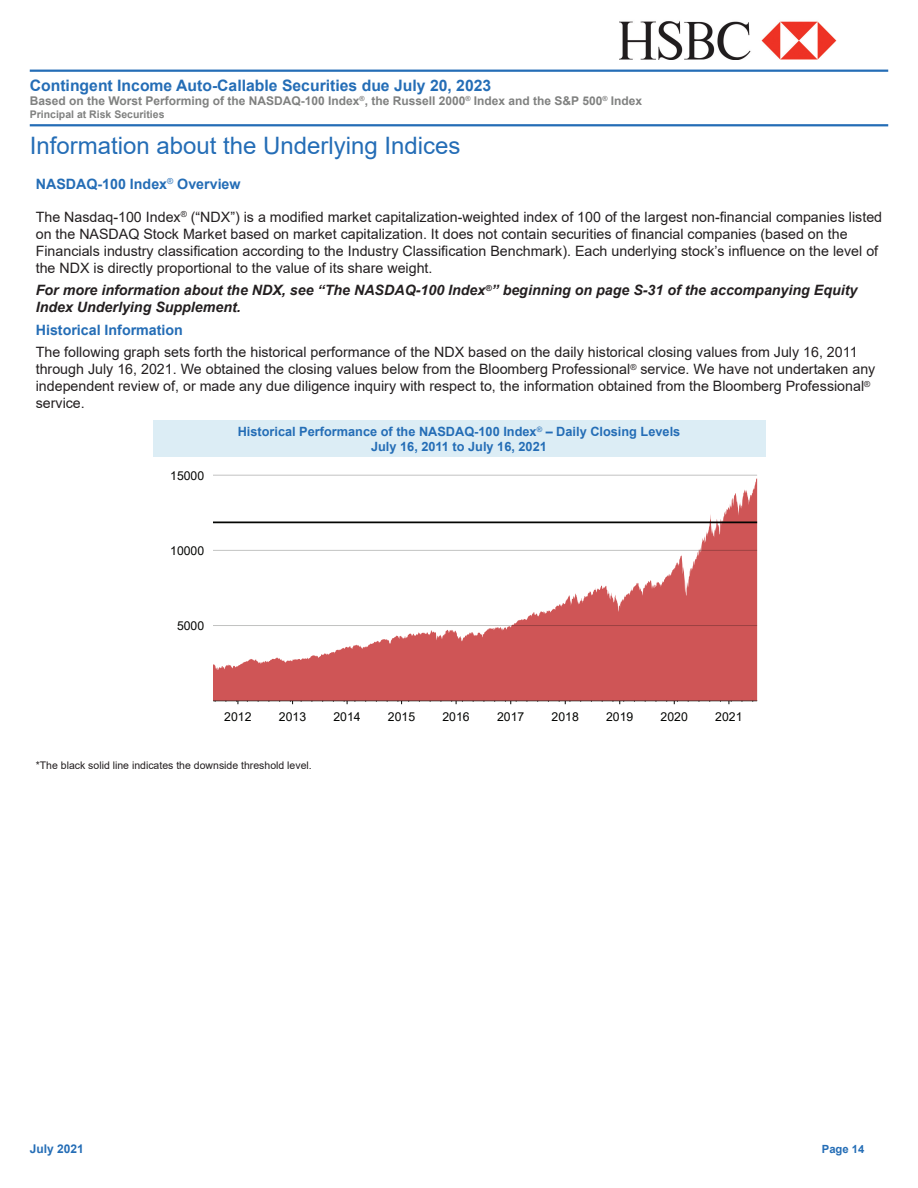
<style>
.page{position:relative;width:918px;height:1188px;background:#fff}
.page>*{position:absolute;margin:0;border:0;box-sizing:border-box;transform-origin:0 0}
.Section{font:24px "Arial";color:#246db6}
.t1{font:700 15.75px "Arial";color:#246db6}
.Text9_5pt{font:14.25px/17.1px "Arial";color:#231f20}
.Text{font:14.25px/17.1px "Arial";color:#231f20}
.Text9_5pt-2{font:italic 700 14.25px/17.1px "Arial";color:#231f20}
.Text9_5pt-3{font:700 14.25px "Arial";color:#246db6}
.Section-2{font:700 14.25px "Arial";color:#246db6}
.Text8_5pt{font:700 12.75px "Arial";color:#246db6}
.t2{font:12.3px "Arial";color:#040503}
.t3{font:700 12px "Arial";color:#808180}
.t4{font:700 12px "Arial";color:#246db6}
.t5{font:700 11.25px "Arial";color:#246db6}
.TextCenter{font:10.5px "Arial";color:#231f20}
.t6{font:700 10.5px "Arial";color:#808180}
</style>
<div class="page">
<img style="left:619px;top:21px;width:218px;height:39px">
<hr style="left:30px;top:70px;width:858px;height:2px;background:#246db6">
<hr style="left:30px;top:124px;width:858px;height:2px;background:#246db6">
<div style="left:153px;top:420px;width:612px;height:37px;background:#dcedf5"></div>
<svg style="left:451px;top:701px;width:12px;height:3px"></svg>
<svg style="left:505px;top:701px;width:12px;height:3px"></svg>
<svg style="left:559px;top:701px;width:11px;height:3px"></svg>
<svg style="left:213px;top:478px;width:544px;height:222px"></svg>
<hr style="left:213px;top:522px;width:544px;height:1px;background:#040503">
<hr style="left:213px;top:700px;width:544px;height:1px;background:#853f3e">
<hr style="left:213px;top:625px;width:544px;height:1px;background:#040503;opacity:.25">
<hr style="left:213px;top:550px;width:544px;height:1px;background:#040503;opacity:.25">
<hr style="left:213px;top:475px;width:544px;height:1px;background:#d5d5d5">
<p class="t1" style="left:30px;top:74px;width:463px">Contingent Income Auto-Callable Securities due July 20, 2023</p>
<p class="t3" style="left:30px;top:92px;width:614px">Based on the Worst Performing of the NASDAQ-100 Index<sup>®</sup>, the Russell 2000<sup>®</sup> Index and the S&amp;P 500<sup>®</sup> Index</p>
<p class="t6" style="left:30px;top:107px;width:136px">Principal at Risk Securities</p>
<p class="Section" style="left:30px;top:129px;width:432px">Information about the Underlying Indices</p>
<p class="Text9_5pt-3" style="left:36px;top:174px;width:206px">NASDAQ-100 Index<sup>®</sup> Overview</p>
<p class="Text9_5pt" style="left:36px;top:208px;width:848px">The Nasdaq-100 Index<sup>®</sup> (“NDX”) is a modified market capitalization-weighted index of 100 of the largest non-financial companies listed on the NASDAQ Stock Market based on market capitalization. It does not contain securities of financial companies (based on the Financials industry classification according to the Industry Classification Benchmark). Each underlying stock’s influence on the level of the NDX is directly proportional to the value of its share weight.</p>
<p class="Text9_5pt-2" style="left:36px;top:282px;width:823px">For more information about the NDX, see “The NASDAQ-100 Index<sup>®</sup>” beginning on page S-31 of the accompanying Equity<br>Index Underlying Supplement.</p>
<p class="Section-2" style="left:36px;top:320px;width:149px">Historical Information</p>
<p class="Text" style="left:36px;top:344px;width:841px">The following graph sets forth the historical performance of the NDX based on the daily historical closing values from July 16, 2011 through July 16, 2021. We obtained the closing values below from the Bloomberg Professional<sup>®</sup> service. We have not undertaken any independent review of, or made any due diligence inquiry with respect to, the information obtained from the Bloomberg Professional<sup>® </sup>service.</p>
<p class="Text8_5pt" style="left:238px;top:422px;width:444px">Historical Performance of the NASDAQ-100 Index<sup>®</sup> – Daily Closing Levels</p>
<p class="Text8_5pt" style="left:371px;top:438px;width:177px">July 16, 2011 to July 16, 2021</p>
<p class="t2" style="left:170px;top:467px;width:36px">15000</p>
<p class="t2" style="left:170px;top:542px;width:36px">10000</p>
<p class="t2" style="left:177px;top:618px;width:29px">5000</p>
<p class="t2" style="left:224px;top:708px;width:29px">2012</p>
<p class="t2" style="left:279px;top:708px;width:29px">2013</p>
<p class="t2" style="left:333px;top:708px;width:29px">2014</p>
<p class="t2" style="left:388px;top:708px;width:29px">2015</p>
<p class="t2" style="left:442px;top:708px;width:29px">2016</p>
<p class="t2" style="left:497px;top:708px;width:29px">2017</p>
<p class="t2" style="left:552px;top:708px;width:29px">2018</p>
<p class="t2" style="left:606px;top:708px;width:29px">2019</p>
<p class="t2" style="left:661px;top:708px;width:29px">2020</p>
<p class="t2" style="left:715px;top:708px;width:29px">2021</p>
<p class="TextCenter" style="left:36px;top:758px;width:278px">*The black solid line indicates the downside threshold level.</p>
<p class="t4" style="left:30px;top:1141px;width:56px">July 2021</p>
<p class="t5" style="left:822px;top:1141px;width:44px">Page 14</p>
</div>
